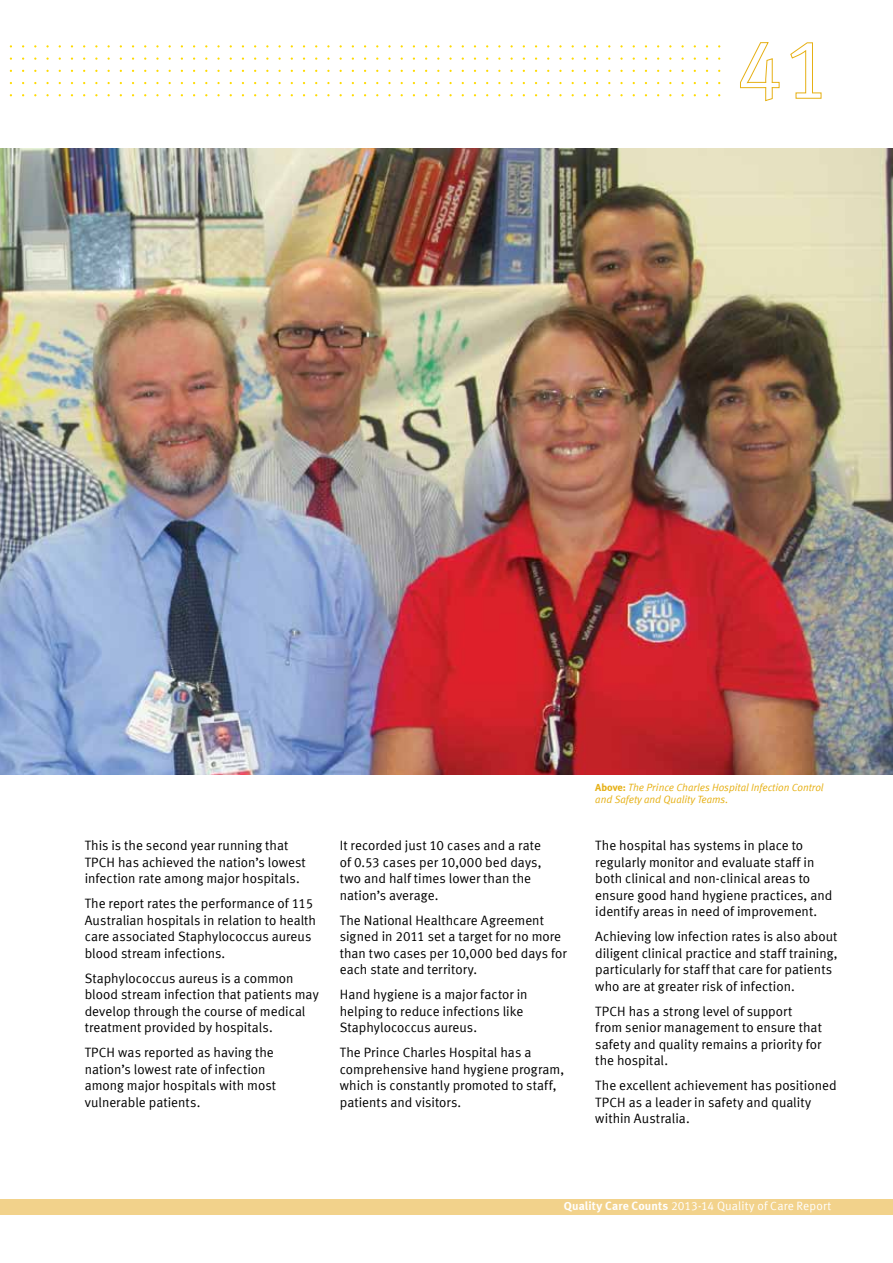
<style>
.page{position:relative;width:893px;height:1263px;background:#fff}
.page>*{position:absolute;margin:0;border:0;box-sizing:border-box;transform-origin:0 0}
.t1{font:13.5px/16.5px "Meta Normal LF";color:#000}
.t2{font:12px "Meta Normal LF";letter-spacing:.01em;color:#fff}
.t3{font:italic 10.5px/12px "Meta Normal LF";color:#e6b014}
.s1{font-family:"Meta Bold LF";font-style:normal}
.s2{font-family:"Meta Bold LF"}
</style>
<div class="page">
<div style="left:0;top:1199px;width:893px;height:16px;background:#f2d28b"></div>
<svg style="left:740px;top:42px;width:39px;height:59px"></svg>
<svg style="left:790px;top:43px;width:31px;height:56px"></svg>
<img style="left:0;top:149px;width:893px;height:626px">
<p class="t1" style="left:85px;top:837px;width:223px">This is the second year running that<br>TPCH has achieved the nation’s lowest infection rate among major hospitals.</p>
<p class="t1" style="left:85px;top:895px;width:233px">The report rates the performance of 115<br>Australian hospitals in relation to health care associated Staphylococcus aureus blood stream infections.</p>
<p class="t1" style="left:85px;top:970px;width:236px">Staphylococcus aureus is a common blood stream infection that patients may develop through the course of medical treatment provided by hospitals.</p>
<p class="t1" style="left:85px;top:1044px;width:193px">TPCH was reported as having the nation’s lowest rate of infection among major hospitals with most vulnerable patients.</p>
<p class="t1" style="left:340px;top:837px;width:203px">It recorded just 10 cases and a rate of 0.53 cases per 10,000 bed days, two and half times lower than the nation’s average.</p>
<p class="t1" style="left:340px;top:912px;width:228px">The National Healthcare Agreement signed in 2011 set a target for no more than two cases per 10,000 bed days for each state and territory.</p>
<p class="t1" style="left:340px;top:986px;width:189px">Hand hygiene is a major factor in helping to reduce infections like<br>Staphylococcus aureus.</p>
<p class="t1" style="left:340px;top:1044px;width:226px">The Prince Charles Hospital has a comprehensive hand hygiene program, which is constantly promoted to staff, patients and visitors.</p>
<p class="t3" style="left:595px;top:781px;width:230px"><span class="s1">Above:</span> The Prince Charles Hospital Infection Control and Safety and Quality Teams.</p>
<p class="t1" style="left:595px;top:837px;width:238px">The hospital has systems in place to regularly monitor and evaluate staff in both clinical and non-clinical areas to ensure good hand hygiene practices, and identify areas in need of improvement.</p>
<p class="t1" style="left:595px;top:928px;width:244px">Achieving low infection rates is also about diligent clinical practice and staff training, particularly for staff that care for patients who are at greater risk of infection.</p>
<p class="t1" style="left:595px;top:1003px;width:228px">TPCH has a strong level of support from senior management to ensure that safety and quality remains a priority for the hospital.</p>
<p class="t1" style="left:595px;top:1077px;width:243px">The excellent achievement has positioned<br>TPCH as a leader in safety and quality within Australia.</p>
<p class="t2" style="left:564px;top:1199px;width:269px"><span class="s2">Quality Care Counts</span> 2013-14 Quality of Care Report</p>
</div>
